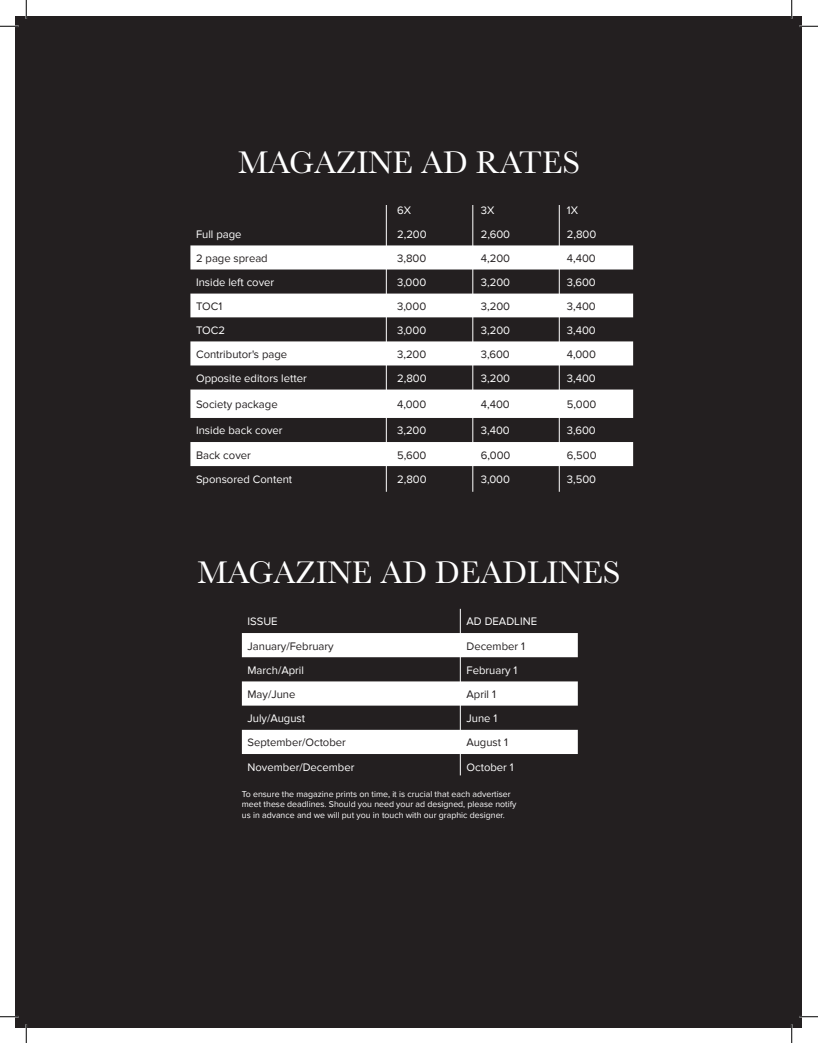
<style>
.page{position:relative;width:818px;height:1043px;background:#fff}
.page>*{position:absolute;margin:0;border:0;box-sizing:border-box;transform-origin:0 0}
.t1{font:32.5px "Baskerville";color:#fff}
.t2{font:11.25px "Proxima Nova";color:#fff}
.t3{font:11.25px "Proxima Nova";color:#231f20}
.t4{font:8.75px/10.5px "Proxima Nova";color:#fff}
</style>
<div class="page">
<div style="left:16px;top:16px;width:786px;height:1011px;background:#231f20"></div>
<svg style="left:190px;top:245px;width:443px;height:221px;fill:#fff"></svg>
<svg style="left:242px;top:633px;width:335px;height:121px;fill:#fff"></svg>
<hr style="left:386px;top:205px;width:1px;height:287px;background:#fff">
<hr style="left:472px;top:205px;width:1px;height:287px;background:#fff">
<hr style="left:460px;top:609px;width:1px;height:166px;background:#fff">
<hr style="left:559px;top:205px;width:1px;height:287px;background:#fff">
<svg style="left:0;top:25px;width:19px;height:2px"></svg>
<svg style="left:799px;top:25px;width:19px;height:2px"></svg>
<svg style="left:0;top:1015px;width:19px;height:2px"></svg>
<svg style="left:799px;top:1016px;width:19px;height:1px"></svg>
<svg style="left:25px;top:0;width:2px;height:19px"></svg>
<svg style="left:25px;top:1024px;width:2px;height:18px"></svg>
<svg style="left:790px;top:0;width:2px;height:19px"></svg>
<svg style="left:790px;top:1024px;width:2px;height:18px"></svg>
<p class="t1" style="left:238px;top:141px;width:343px">MAGAZINE AD RATES</p>
<p class="t2" style="left:397px;top:204px;width:15px">6X</p>
<p class="t2" style="left:481px;top:204px;width:15px">3X</p>
<p class="t2" style="left:567px;top:204px;width:13px">1X</p>
<p class="t2" style="left:196px;top:228px;width:47px">Full page</p>
<p class="t2" style="left:397px;top:228px;width:31px">2,200</p>
<p class="t2" style="left:481px;top:228px;width:31px">2,600</p>
<p class="t2" style="left:567px;top:228px;width:31px">2,800</p>
<p class="t3" style="left:196px;top:252px;width:73px">2 page spread</p>
<p class="t3" style="left:397px;top:252px;width:31px">3,800</p>
<p class="t3" style="left:481px;top:252px;width:31px">4,200</p>
<p class="t3" style="left:567px;top:252px;width:30px">4,400</p>
<p class="t2" style="left:196px;top:276px;width:80px">Inside left cover</p>
<p class="t2" style="left:397px;top:276px;width:31px">3,000</p>
<p class="t2" style="left:481px;top:276px;width:31px">3,200</p>
<p class="t2" style="left:567px;top:276px;width:30px">3,600</p>
<p class="t3" style="left:196px;top:300px;width:28px">TOC1</p>
<p class="t3" style="left:397px;top:300px;width:31px">3,000</p>
<p class="t3" style="left:481px;top:300px;width:31px">3,200</p>
<p class="t3" style="left:567px;top:300px;width:30px">3,400</p>
<p class="t2" style="left:196px;top:323px;width:30px">TOC2</p>
<p class="t2" style="left:397px;top:323px;width:31px">3,000</p>
<p class="t2" style="left:481px;top:323px;width:31px">3,200</p>
<p class="t2" style="left:567px;top:323px;width:30px">3,400</p>
<p class="t3" style="left:196px;top:348px;width:93px">Contributor's page</p>
<p class="t3" style="left:397px;top:348px;width:31px">3,200</p>
<p class="t3" style="left:481px;top:348px;width:30px">3,600</p>
<p class="t3" style="left:567px;top:348px;width:31px">4,000</p>
<p class="t2" style="left:196px;top:372px;width:112px">Opposite editors letter</p>
<p class="t2" style="left:397px;top:372px;width:31px">2,800</p>
<p class="t2" style="left:481px;top:372px;width:31px">3,200</p>
<p class="t2" style="left:567px;top:372px;width:30px">3,400</p>
<p class="t3" style="left:196px;top:398px;width:83px">Society package</p>
<p class="t3" style="left:397px;top:398px;width:31px">4,000</p>
<p class="t3" style="left:481px;top:398px;width:30px">4,400</p>
<p class="t3" style="left:567px;top:398px;width:31px">5,000</p>
<p class="t2" style="left:196px;top:424px;width:88px">Inside back cover</p>
<p class="t2" style="left:397px;top:424px;width:31px">3,200</p>
<p class="t2" style="left:481px;top:424px;width:30px">3,400</p>
<p class="t2" style="left:567px;top:424px;width:30px">3,600</p>
<p class="t3" style="left:196px;top:448px;width:56px">Back cover</p>
<p class="t3" style="left:397px;top:448px;width:31px">5,600</p>
<p class="t3" style="left:481px;top:448px;width:31px">6,000</p>
<p class="t3" style="left:567px;top:448px;width:31px">6,500</p>
<p class="t2" style="left:196px;top:472px;width:98px">Sponsored Content</p>
<p class="t2" style="left:397px;top:472px;width:31px">2,800</p>
<p class="t2" style="left:481px;top:472px;width:31px">3,000</p>
<p class="t2" style="left:567px;top:472px;width:31px">3,500</p>
<p class="t1" style="left:197px;top:551px;width:424px">MAGAZINE AD DEADLINES</p>
<p class="t2" style="left:247px;top:615px;width:32px">ISSUE</p>
<p class="t2" style="left:466px;top:615px;width:72px">AD DEADLINE</p>
<p class="t3" style="left:247px;top:639px;width:88px">January/February</p>
<p class="t3" style="left:466px;top:639px;width:60px">December 1</p>
<p class="t2" style="left:247px;top:663px;width:58px">March/April</p>
<p class="t2" style="left:466px;top:663px;width:52px">February 1</p>
<p class="t3" style="left:247px;top:687px;width:49px">May/June</p>
<p class="t3" style="left:466px;top:687px;width:31px">April 1</p>
<p class="t2" style="left:247px;top:712px;width:59px">July/August</p>
<p class="t2" style="left:466px;top:712px;width:32px">June 1</p>
<p class="t3" style="left:247px;top:736px;width:100px">September/October</p>
<p class="t3" style="left:466px;top:736px;width:43px">August 1</p>
<p class="t2" style="left:247px;top:760px;width:108px">November/December</p>
<p class="t2" style="left:466px;top:760px;width:49px">October 1</p>
<p class="t4" style="left:242px;top:788px;width:276px">To ensure the magazine prints on time, it is crucial that each advertiser meet these deadlines. Should you need your ad designed, please notify us in advance and we will put you in touch with our graphic designer.</p>
</div>
